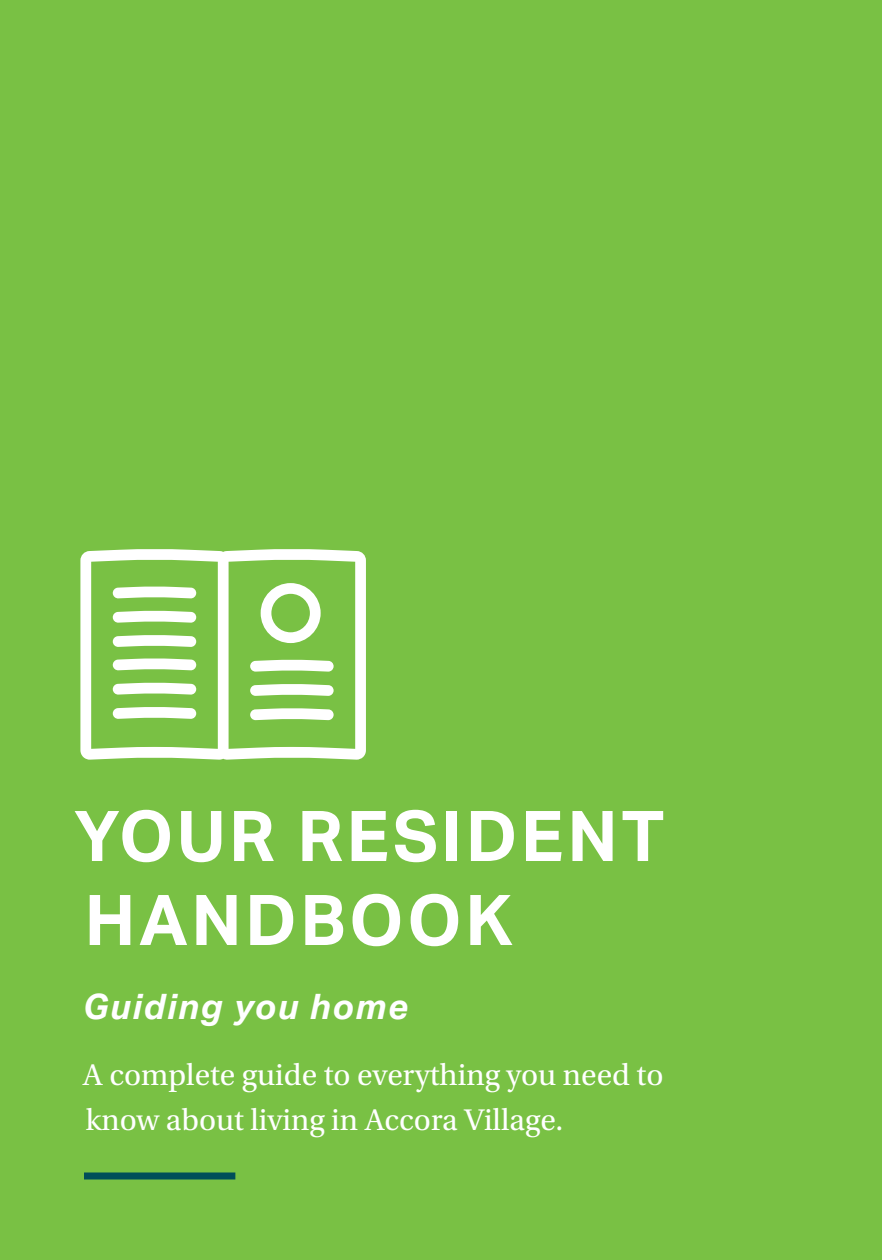
<style>
.page{position:relative;width:882px;height:1260px;background:#79c144}
.page>*{position:absolute;margin:0;border:0;box-sizing:border-box;transform-origin:0 0}
.t1{font:700 70px/84px "Aktiv Grotesk";letter-spacing:.05em;color:#fff}
.t2{font:italic 700 35px "Aktiv Grotesk";letter-spacing:.05em;color:#fff}
.t3{font:31.5px/45.5px "Utopia Std";color:#fff}
</style>
<div class="page">
<div style="left:84px;top:1172px;width:151px;height:8px;background:#004e59"></div>
<svg style="left:80px;top:549px;width:286px;height:211px"></svg>
<svg style="left:250px;top:660px;width:84px;height:12px"></svg>
<svg style="left:250px;top:684px;width:84px;height:12px"></svg>
<svg style="left:250px;top:708px;width:84px;height:12px"></svg>
<svg style="left:113px;top:658px;width:83px;height:12px"></svg>
<svg style="left:113px;top:683px;width:83px;height:12px"></svg>
<svg style="left:113px;top:707px;width:83px;height:12px"></svg>
<svg style="left:113px;top:586px;width:83px;height:12px"></svg>
<svg style="left:113px;top:611px;width:83px;height:12px"></svg>
<svg style="left:113px;top:635px;width:83px;height:12px"></svg>
<svg style="left:261px;top:583px;width:60px;height:60px"></svg>
<h1 class="t1" style="left:74px;top:795px;width:592px">YOUR RESIDENT<br>HANDBOOK</h1>
<p class="t2" style="left:83px;top:986px;width:327px">Guiding you home</p>
<p class="t3" style="left:83px;top:1053px;width:582px">A complete guide to everything you need to know about living in Accora Village.</p>
</div>
